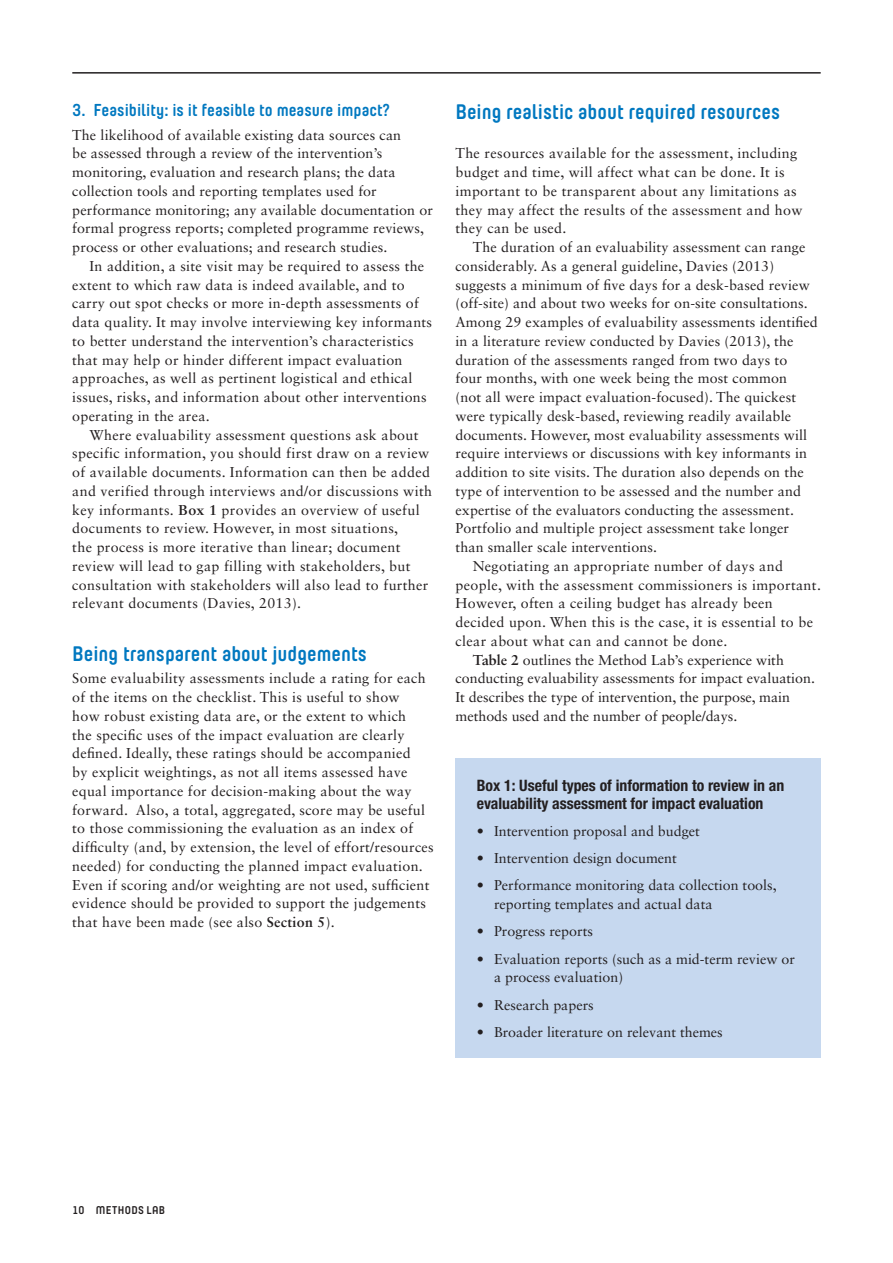
<style>
.page{position:relative;width:893px;height:1263px;background:#fff}
.page>*{position:absolute;margin:0;border:0;box-sizing:border-box;transform-origin:0 0}
.Heading_1{font:700 21px "Yummo";color:#0078c0}
.Heading_2{font:700 17.25px "Yummo";color:#0078c0}
.Box_title{font:700 condensed 15.75px/17.2px "Helvetica Neue LT Std";color:#231f20}
.Body{font:14.25px/18.8px "Sabon LT Std";letter-spacing:.01em;color:#231f20}
.Body_first_paragraph{font:14.25px/18.8px "Sabon LT Std";letter-spacing:.02em;color:#231f20}
.LH_Footer{font:700 11.25px "Yummo";letter-spacing:.03em;color:#231f20}
.s1{font-weight:700}
</style>
<div class="page">
<hr style="left:72px;top:72px;width:749px;height:2px;background:#231f20">
<div style="left:455px;top:759px;width:366px;height:299px;background:#c6d8ef"></div>
<p class="Heading_2" style="left:72px;top:94px;width:319px">3. Feasibility: is it feasible to measure impact?</p>
<p class="Body_first_paragraph" style="left:72px;top:125px;width:362px">The likelihood of available existing data sources can<br>be assessed through a review of the intervention’s monitoring, evaluation and research plans; the data collection tools and reporting templates used for performance monitoring; any available documentation or formal progress reports; completed programme reviews, process or other evaluations; and research studies.</p>
<p class="Body" style="left:72px;top:256px;width:361px;text-indent:17px">In addition, a site visit may be required to assess the extent to which raw data is indeed available, and to carry out spot checks or more in-depth assessments of data quality. It may involve interviewing key informants to better understand the intervention’s characteristics that may help or hinder different impact evaluation approaches, as well as pertinent logistical and ethical issues, risks, and information about other interventions operating in the area.</p>
<p class="Body" style="left:72px;top:425px;width:361px;text-indent:17px">Where evaluability assessment questions ask about specific information, you should first draw on a review of available documents. Information can then be added and verified through interviews and/or discussions with key informants. <span class="s1">Box 1</span> provides an overview of useful documents to review. However, in most situations,<br>the process is more iterative than linear; document review will lead to gap filling with stakeholders, but consultation with stakeholders will also lead to further relevant documents (Davies, 2013).</p>
<p class="Heading_1" style="left:72px;top:634px;width:296px">Being transparent about judgements</p>
<p class="Body_first_paragraph" style="left:72px;top:669px;width:363px">Some evaluability assessments include a rating for each of the items on the checklist. This is useful to show<br>how robust existing data are, or the extent to which<br>the specific uses of the impact evaluation are clearly defined. Ideally, these ratings should be accompanied<br>by explicit weightings, as not all items assessed have equal importance for decision-making about the way forward. Also, a total, aggregated, score may be useful to those commissioning the evaluation as an index of difficulty (and, by extension, the level of effort/resources needed) for conducting the planned impact evaluation.<br>Even if scoring and/or weighting are not used, sufficient evidence should be provided to support the judgements that have been made (see also <span class="s1">Section 5</span>).</p>
<p class="Heading_1" style="left:455px;top:92px;width:326px">Being realistic about required resources</p>
<p class="Body_first_paragraph" style="left:455px;top:144px;width:349px">The resources available for the assessment, including budget and time, will affect what can be done. It is important to be transparent about any limitations as they may affect the results of the assessment and how they can be used.</p>
<p class="Body" style="left:455px;top:238px;width:364px;text-indent:17px">The duration of an evaluability assessment can range considerably. As a general guideline, Davies (2013) suggests a minimum of five days for a desk-based review (off-site) and about two weeks for on-site consultations.<br>Among 29 examples of evaluability assessments identified in a literature review conducted by Davies (2013), the duration of the assessments ranged from two days to<br>four months, with one week being the most common<br>(not all were impact evaluation-focused). The quickest were typically desk-based, reviewing readily available documents. However, most evaluability assessments will require interviews or discussions with key informants in addition to site visits. The duration also depends on the type of intervention to be assessed and the number and expertise of the evaluators conducting the assessment.<br>Portfolio and multiple project assessment take longer than smaller scale interventions.</p>
<p class="Body" style="left:455px;top:556px;width:367px;text-indent:17px">Negotiating an appropriate number of days and people, with the assessment commissioners is important.<br>However, often a ceiling budget has already been decided upon. When this is the case, it is essential to be clear about what can and cannot be done.</p>
<p class="Body" style="left:455px;top:650px;width:361px;text-indent:17px"><span class="s1">Table 2</span> outlines the Method Lab’s experience with conducting evaluability assessments for impact evaluation.<br>It describes the type of intervention, the purpose, main methods used and the number of people/days.</p>
<p class="Box_title" style="left:477px;top:777px;width:309px">Box 1: Useful types of information to review in an evaluability assessment for impact evaluation</p>
<p class="Body" style="left:477px;top:821px;width:225px"><span class="s1">•</span> Intervention proposal and budget</p>
<p class="Body" style="left:477px;top:848px;width:202px"><span class="s1">•</span> Intervention design document</p>
<p class="Body" style="left:494px;top:876px;width:284px;text-indent:-17px"><span class="s1">•</span> Performance monitoring data collection tools, reporting templates and actual data</p>
<p class="Body" style="left:477px;top:922px;width:118px"><span class="s1">•</span> Progress reports</p>
<p class="Body" style="left:494px;top:949px;width:302px;text-indent:-17px"><span class="s1">•</span> Evaluation reports (such as a mid-term review or a process evaluation)</p>
<p class="Body" style="left:477px;top:995px;width:118px"><span class="s1">•</span> Research papers</p>
<p class="Body" style="left:477px;top:1022px;width:248px"><span class="s1">•</span> Broader literature on relevant themes</p>
<p class="LH_Footer" style="left:72px;top:1200px;width:94px">10 METHODS LAB</p>
</div>
